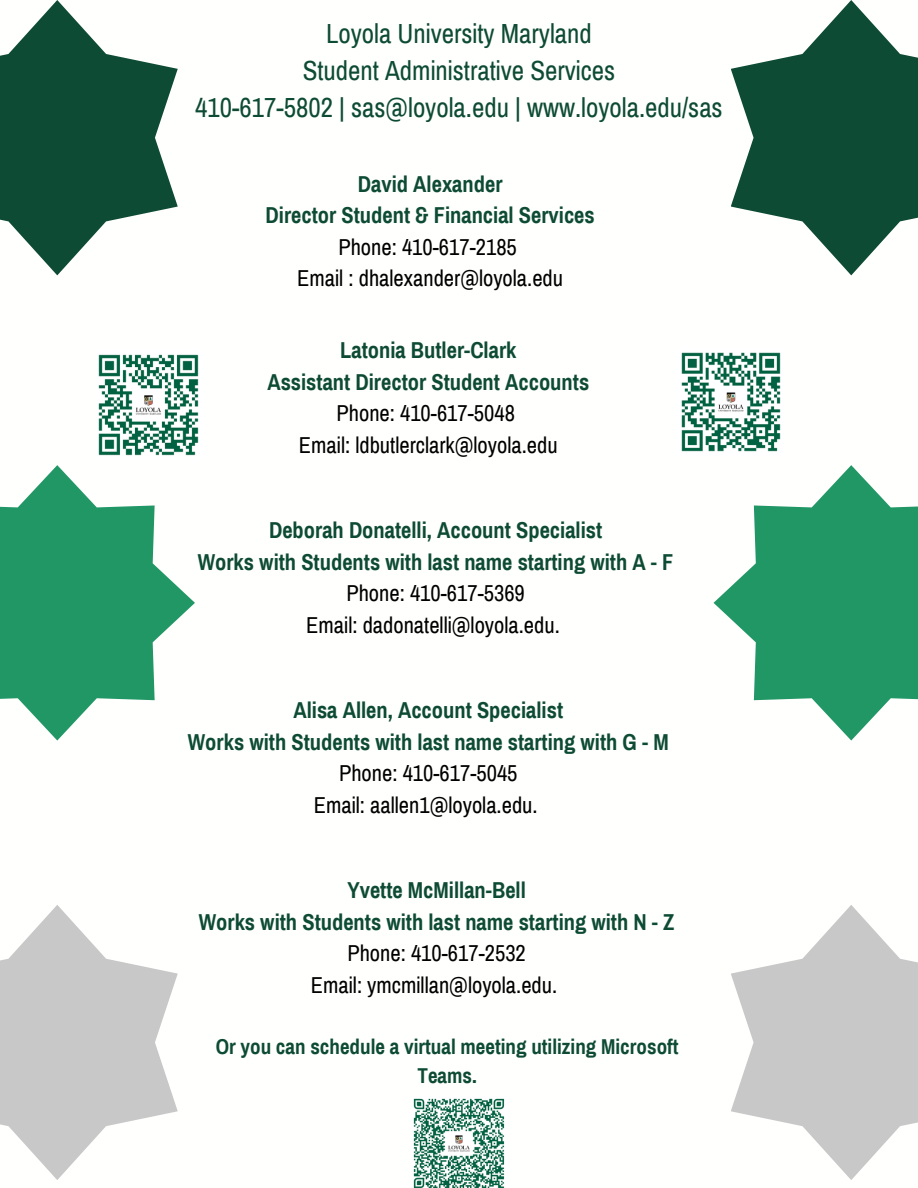
<style>
.page{position:relative;width:918px;height:1188px;background:#fff}
.page>*{position:absolute;margin:0;border:0;box-sizing:border-box;transform-origin:0 0}
.t1{font:27px "Archivo Narrow";color:#0d4b34}
.t2{font:700 22.5px "Archivo Narrow";color:#0d4b34}
.t3{font:22.5px "Archivo Narrow";color:#000}
.t4{font:700 21px/29.2px "Archivo Narrow";color:#0d4b34;text-align:center}
</style>
<div class="page">
<img style="left:413px;top:1098px;width:92px;height:90px">
<svg style="left:0;top:0;width:178px;height:275px;fill:#0d4b34"></svg>
<svg style="left:0;top:905px;width:178px;height:275px;fill:#c8c8c8"></svg>
<svg style="left:731px;top:0;width:187px;height:275px;fill:#0d4b34"></svg>
<svg style="left:714px;top:465px;width:204px;height:276px;fill:#209765"></svg>
<svg style="left:0;top:465px;width:195px;height:276px;fill:#209765"></svg>
<svg style="left:731px;top:905px;width:187px;height:275px;fill:#c8c8c8"></svg>
<img style="left:98px;top:354px;width:101px;height:102px">
<img style="left:681px;top:352px;width:100px;height:100px">
<p class="t1" style="left:326px;top:19px;width:267px">Loyola University Maryland</p>
<p class="t1" style="left:303px;top:56px;width:314px">Student Administrative Services</p>
<p class="t1" style="left:195px;top:93px;width:529px">410-617-5802 | sas@loyola.edu | www.loyola.edu/sas</p>
<p class="t2" style="left:358px;top:172px;width:146px">David Alexander</p>
<p class="t2" style="left:266px;top:204px;width:331px">Director Student &amp; Financial Services</p>
<p class="t3" style="left:338px;top:235px;width:180px">Phone: 410-617-2185</p>
<p class="t3" style="left:297px;top:267px;width:267px">Email : dhalexander@loyola.edu</p>
<p class="t2" style="left:340px;top:339px;width:178px">Latonia Butler-Clark</p>
<p class="t2" style="left:267px;top:370px;width:323px">Assistant Director Student Accounts</p>
<p class="t3" style="left:337px;top:402px;width:180px">Phone: 410-617-5048</p>
<p class="t3" style="left:299px;top:433px;width:260px">Email: ldbutlerclark@loyola.edu</p>
<p class="t2" style="left:269px;top:519px;width:335px">Deborah Donatelli, Account Specialist</p>
<p class="t2" style="left:198px;top:550px;width:477px">Works with Students with last name starting with A - F</p>
<p class="t3" style="left:346px;top:582px;width:180px">Phone: 410-617-5369</p>
<p class="t3" style="left:306px;top:613px;width:255px">Email: dadonatelli@loyola.edu.</p>
<p class="t2" style="left:293px;top:699px;width:271px">Alisa Allen, Account Specialist</p>
<p class="t2" style="left:188px;top:730px;width:482px">Works with Students with last name starting with G - M</p>
<p class="t3" style="left:339px;top:762px;width:180px">Phone: 410-617-5045</p>
<p class="t3" style="left:314px;top:793px;width:225px">Email: aallen1@loyola.edu.</p>
<p class="t2" style="left:347px;top:879px;width:180px">Yvette McMillan-Bell</p>
<p class="t2" style="left:199px;top:910px;width:477px">Works with Students with last name starting with N - Z</p>
<p class="t3" style="left:347px;top:942px;width:180px">Phone: 410-617-2532</p>
<p class="t3" style="left:311px;top:973px;width:248px">Email: ymcmillan@loyola.edu.</p>
<p class="t4" style="left:216px;top:1032px;width:464px">Or you can schedule a virtual meeting utilizing Microsoft<br>Teams.</p>
</div>
